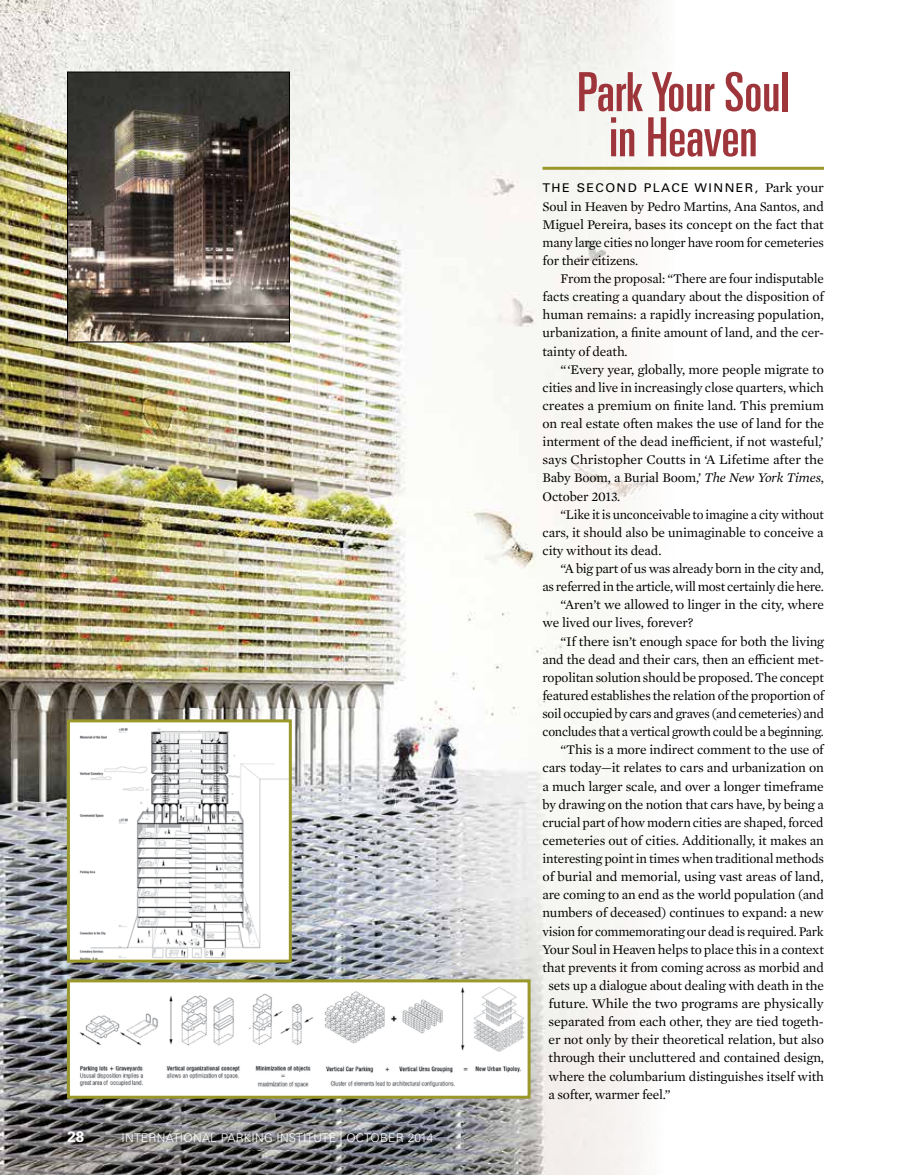
<style>
.page{position:relative;width:905px;height:1175px;background:#fff}
.page>*{position:absolute;margin:0;border:0;box-sizing:border-box;transform-origin:0 0}
.t1{font:ultra-condensed 54px/45.2px "Univers LT Std";color:#9e353b;text-align:center}
.t2{font:700 15px "Univers LT Std";color:#fff}
.t3{font:13.5px/18.1px "Mercury Text G1";letter-spacing:-.015em;color:#000;text-align:justify}
.t4{font:13.5px/18.1px "Mercury Text G1";letter-spacing:-.015em;color:#000;text-align:justify;scale:.96 1}
.t5{font:13.5px "Mercury Text G1";letter-spacing:-.015em;color:#000;scale:1.04 1}
.t6{font:300 12px "Univers LT Std";letter-spacing:.02em;color:#fff}
.t7{font:12px "Univers LT Std";letter-spacing:.11em;color:#000;scale:1.05 1}
.s1{font-size:15.6px}
.s2{font-family:"Mercury Text G1";font-size:13.5px}
.s3{font-style:italic}
</style>
<div class="page">
<img style="left:0;top:0;width:674px;height:1174px">
<hr style="left:542px;top:167px;width:282px;height:3px;background:#9a972b">
<img style="left:71px;top:723px;width:217px;height:235px">
<div style="left:67px;top:719px;width:225px;height:243px;border:3px solid #9a972b"></div>
<img style="left:71px;top:983px;width:455px;height:111px">
<div style="left:67px;top:979px;width:463px;height:119px;border:3px solid #9a972b"></div>
<img style="left:69px;top:74px;width:218px;height:266px">
<div style="left:67px;top:72px;width:222px;height:270px;border:1px solid #000"></div>
<p class="t2" style="left:68px;top:1127px;width:18px">28</p>
<p class="t6" style="left:122px;top:1130px;width:313px">INTERNATIONAL PARKING INSTITUTE <span class="s1">|</span> OCTOBER 2014</p>
<h1 class="t1" style="left:577px;top:69px;width:214px">Park Your Soul in Heaven</h1>
<p class="t7" style="left:542px;top:181px;width:269px">THE SECOND PLACE WINNER, <span class="s2">Park your</span></p>
<p class="t3" style="left:542px;top:196px;width:283px">Soul in Heaven by Pedro Martins, Ana Santos, and Miguel Pereira, bases its concept on the fact that many large cities no longer have room for cemeteries for their citizens.</p>
<p class="t3" style="left:542px;top:269px;width:283px;text-indent:18px">From the proposal: “There are four indisputable facts creating a quandary about the disposition of human remains: a rapidly increasing population, urbanization, a finite amount of land, and the cer&shy;tainty of death.</p>
<p class="t3" style="left:542px;top:359px;width:283px;text-indent:18px">“‘Every year, globally, more people migrate to cities and live in increasingly close quarters, which creates a premium on finite land. This premium on real estate often makes the use of land for the interment of the dead inefficient, if not wasteful,’ says Christopher Coutts in ‘A Lifetime after the Baby Boom, a Burial Boom,’ <span class="s3">The New York Times</span>, October 2013.</p>
<p class="t4" style="left:542px;top:504px;width:295px;text-indent:18px">“Like it is unconceivable to imagine a city without cars, it should also be unimaginable to conceive a city without its dead.</p>
<p class="t3" style="left:560px;top:559px;width:265px">“A big part of us was already born in the city and,</p>
<p class="t3" style="left:542px;top:577px;width:283px">as referred in the article, will most certainly die here.</p>
<p class="t3" style="left:560px;top:595px;width:265px">“Aren’t we allowed to linger in the city, where</p>
<p class="t3" style="left:542px;top:613px;width:152px">we lived our lives, forever?</p>
<p class="t3" style="left:560px;top:631px;width:265px">“If there isn’t enough space for both the living</p>
<p class="t3" style="left:542px;top:649px;width:283px">and the dead and their cars, then an efficient met-</p>
<p class="t3" style="left:542px;top:667px;width:283px">ropolitan solution should be proposed. The concept</p>
<p class="t3" style="left:542px;top:685px;width:283px">featured establishes the relation of the proportion of</p>
<p class="t3" style="left:542px;top:704px;width:283px">soil occupied by cars and graves (and cemeteries) and</p>
<p class="t4" style="left:542px;top:722px;width:294px">concludes that a vertical growth could be a beginning.</p>
<p class="t3" style="left:560px;top:740px;width:265px">“This is a more indirect comment to the use of</p>
<p class="t3" style="left:542px;top:758px;width:283px">cars today—it relates to cars and urbanization on</p>
<p class="t3" style="left:542px;top:776px;width:283px">a much larger scale, and over a longer timeframe</p>
<p class="t3" style="left:542px;top:794px;width:283px">by drawing on the notion that cars have, by being a</p>
<p class="t3" style="left:542px;top:812px;width:283px">crucial part of how modern cities are shaped, forced</p>
<p class="t3" style="left:542px;top:830px;width:283px">cemeteries out of cities. Additionally, it makes an</p>
<p class="t3" style="left:542px;top:848px;width:283px">interesting point in times when traditional methods</p>
<p class="t3" style="left:542px;top:867px;width:283px">of burial and memorial, using vast areas of land,</p>
<p class="t3" style="left:542px;top:885px;width:283px">are coming to an end as the world population (and</p>
<p class="t3" style="left:542px;top:903px;width:283px">numbers of deceased) continues to expand: a new</p>
<p class="t3" style="left:542px;top:921px;width:283px">vision for commemorating our dead is required. Park</p>
<p class="t3" style="left:542px;top:939px;width:283px">Your Soul in Heaven helps to place this in a context</p>
<p class="t3" style="left:542px;top:957px;width:283px">that prevents it from coming across as morbid and</p>
<p class="t3" style="left:548px;top:975px;width:277px">sets up a dialogue about dealing with death in the</p>
<p class="t5" style="left:548px;top:993px;width:266px">future. While the two programs are physically</p>
<p class="t3" style="left:548px;top:1012px;width:277px">separated from each other, they are tied togeth-</p>
<p class="t3" style="left:548px;top:1030px;width:277px">er not only by their theoretical relation, but also</p>
<p class="t3" style="left:548px;top:1048px;width:277px">through their uncluttered and contained design,</p>
<p class="t3" style="left:548px;top:1066px;width:277px">where the columbarium distinguishes itself with</p>
<p class="t3" style="left:548px;top:1084px;width:123px">a softer, warmer feel.”</p>
</div>
